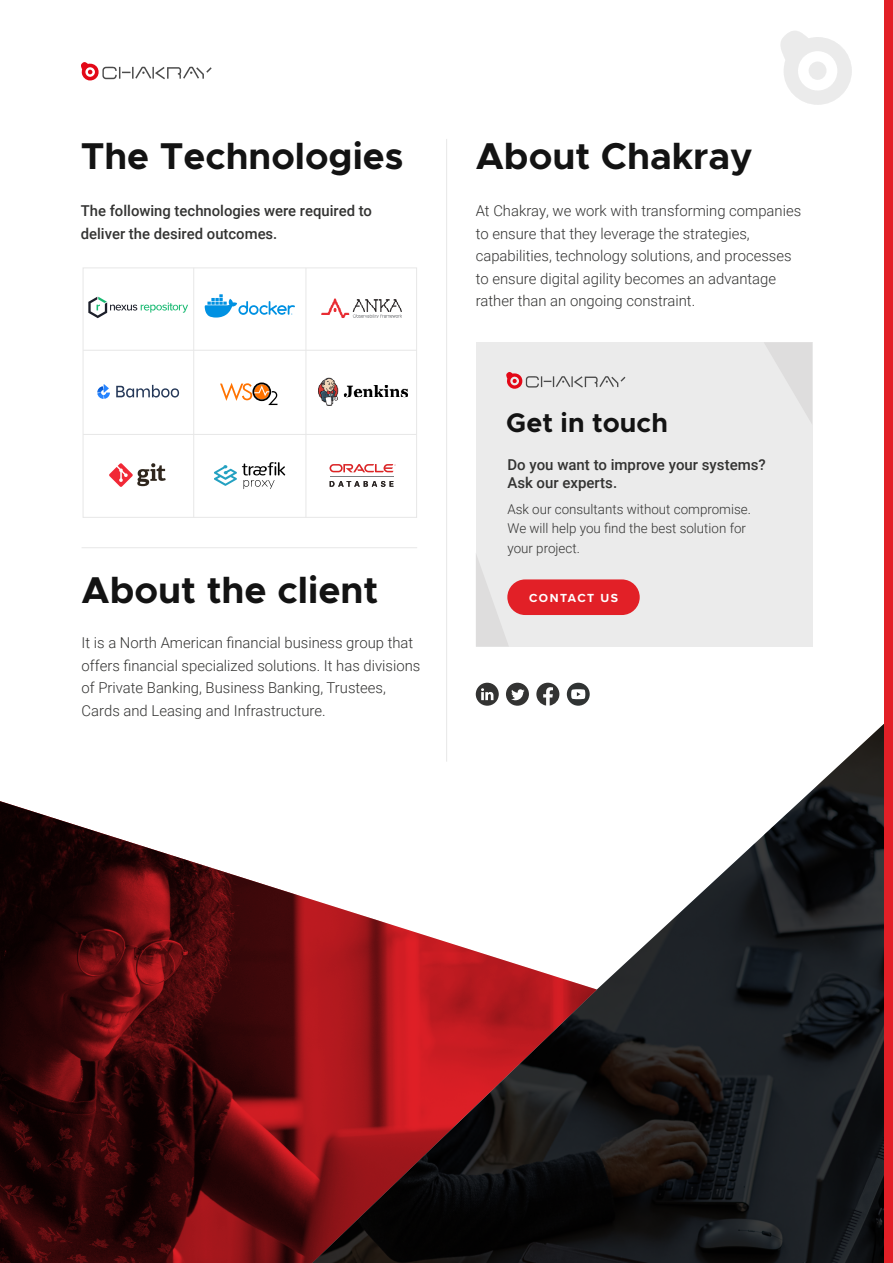
<style>
.page{position:relative;width:893px;height:1263px;background:#fff}
.page>*{position:absolute;margin:0;border:0;box-sizing:border-box;transform-origin:0 0}
.t1{font:700 37.5px "Metropolis";color:#131313}
.t2{font:700 27px "Metropolis";color:#131313}
.t3{font:300 15px/22.5px "Roboto";color:#333332}
.t4{font:500 15px/22.5px "Roboto";color:#333332}
.t5{font:300 13.5px/19.5px "Roboto";color:#333332}
.t6{font:700 12.15px "Proxima Nova";letter-spacing:.125em;color:#fff}
</style>
<div class="page">
<svg style="left:81px;top:62px;width:131px;height:18px"></svg>
<svg style="left:559px;top:696px;width:325px;height:567px"></svg>
<div style="left:476px;top:342px;width:336px;height:304px;background:#ebebeb"></div>
<hr style="left:446px;top:139px;width:1px;height:623px;background:#e7e7e7">
<hr style="left:82px;top:547px;width:335px;height:1px;background:#e7e7e7">
<div style="left:507px;top:579px;width:133px;height:36px;background:#e22027;border-radius:18px"></div>
<svg style="left:506px;top:372px;width:119px;height:17px"></svg>
<svg style="left:476px;top:555px;width:33px;height:91px"></svg>
<svg style="left:765px;top:343px;width:47px;height:80px"></svg>
<hr style="left:193px;top:268px;width:1px;height:249px;background:#e7e7e7">
<hr style="left:306px;top:268px;width:1px;height:249px;background:#e7e7e7">
<hr style="left:83px;top:434px;width:334px;height:1px;background:#e7e7e7">
<hr style="left:83px;top:350px;width:334px;height:1px;background:#e7e7e7">
<div style="left:83px;top:267px;width:334px;height:251px;border:1px solid #e7e7e7"></div>
<img style="left:318px;top:377px;width:90px;height:28px">
<svg style="left:109px;top:463px;width:57px;height:24px"></svg>
<svg style="left:214px;top:462px;width:71px;height:27px"></svg>
<svg style="left:88px;top:297px;width:100px;height:21px"></svg>
<svg style="left:116px;top:385px;width:63px;height:12px"></svg>
<svg style="left:97px;top:384px;width:13px;height:15px"></svg>
<svg style="left:220px;top:382px;width:57px;height:23px"></svg>
<svg style="left:0;top:793px;width:597px;height:470px"></svg>
<svg style="left:205px;top:294px;width:90px;height:24px"></svg>
<img style="left:321px;top:299px;width:81px;height:19px">
<hr style="left:330px;top:476px;width:63px;height:1px;background:#7a7f83">
<svg style="left:330px;top:464px;width:66px;height:8px"></svg>
<svg style="left:330px;top:481px;width:63px;height:6px"></svg>
<svg style="left:476px;top:683px;width:23px;height:23px"></svg>
<svg style="left:506px;top:683px;width:23px;height:23px"></svg>
<svg style="left:536px;top:683px;width:23px;height:23px"></svg>
<div style="left:567px;top:683px;width:23px;height:23px;background:#303333;border-radius:50%"></div>
<svg style="left:571px;top:689px;width:14px;height:10px"></svg>
<svg style="left:780px;top:31px;width:72px;height:74px"></svg>
<div style="left:884px;top:0;width:9px;height:1263px;background:#e22027"></div>
<h1 class="t1" style="left:81px;top:132px;width:324px">The Technologies</h1>
<p class="t4" style="left:81px;top:199px;width:293px">The following technologies were required to deliver the desired outcomes.</p>
<h1 class="t1" style="left:82px;top:567px;width:298px">About the client</h1>
<p class="t3" style="left:82px;top:631px;width:340px">It is a North American financial business group that offers financial specialized solutions. It has divisions of Private Banking, Business Banking, Trustees, Cards and Leasing and Infrastructure.</p>
<h1 class="t1" style="left:476px;top:132px;width:279px">About Chakray</h1>
<p class="t3" style="left:476px;top:199px;width:327px">At Chakray, we work with transforming companies to ensure that they leverage the strategies, capabilities, technology solutions, and processes to ensure digital agility becomes an advantage rather than an ongoing constraint.</p>
<h2 class="t2" style="left:506px;top:405px;width:163px">Get in touch</h2>
<p class="t4" style="left:507px;top:455px;width:260px;line-height:18px">Do you want to improve your systems?<br>Ask our experts.</p>
<p class="t5" style="left:507px;top:499px;width:245px">Ask our consultants without compromise.<br>We will help you find the best solution for your project.</p>
<p class="t6" style="left:529px;top:588px;width:90px">CONTACT US</p>
</div>
